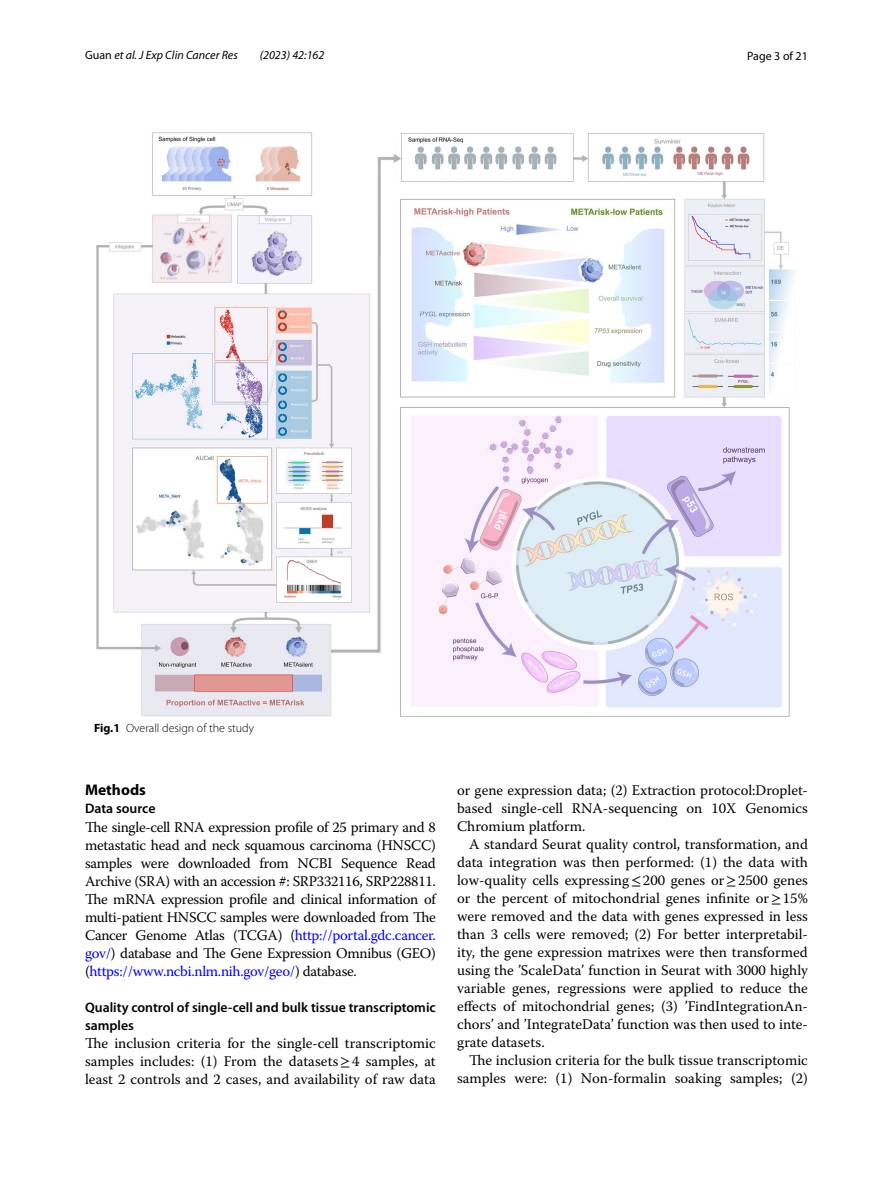
<style>
.page{position:relative;width:893px;height:1187px;background:#fff}
.page>*{position:absolute;margin:0;border:0;box-sizing:border-box;transform-origin:0 0}
.t1{font:700 15.45px "Myriad Pro";color:#000}
.t2{font:14.7px/18px "Warnock Pro";color:#000;text-align:justify}
.t3{font:600 13.8px/18px "Myriad Pro";color:#000}
.t4{font:italic 12px "Myriad Pro";color:#000}
.t5{font:300 12px "Myriad Pro";color:#000}
.t6{font:12px "Myriad Pro";color:#000}
.s1{font-style:normal}
.s2{font-weight:700}
.s3{color:#00f}
.s4{font-family:"STIX"}
</style>
<div class="page">
<img style="left:96px;top:133px;width:699px;height:583px">
<p class="t4" style="left:85px;top:48px;width:154px"><span class="s1">Guan</span> et al. J Exp Clin Cancer Res</p>
<p class="t4" style="left:260px;top:48px;width:66px">(2023) 42:162</p>
<p class="t6" style="left:747px;top:48px;width:62px">Page 3 of 21</p>
<p class="t5" style="left:94px;top:721px;width:162px"><span class="s2">Fig.1</span> Overall design of the study</p>
<p class="t1" style="left:85px;top:780px;width:62px">Methods</p>
<p class="t3" style="left:85px;top:799px;width:72px">Data source</p>
<p class="t2" style="left:85px;top:817px;width:352px">The single-cell RNA expression profile of 25 primary and 8 metastatic head and neck squamous carcinoma (HNSCC) samples were downloaded from NCBI Sequence Read Archive (SRA) with an accession #: SRP332116, SRP228811.<br>The mRNA expression profile and clinical information of multi-patient HNSCC samples were downloaded from The Cancer Genome Atlas (TCGA) (<span class="s3">http://portal.gdc.cancer. gov/</span>) database and The Gene Expression Omnibus (GEO) (<span class="s3">https://www.ncbi.nlm.nih.gov/geo/</span>) database.</p>
<p class="t3" style="left:85px;top:997px;width:352px">Quality control of single‑cell and bulk tissue transcriptomic samples</p>
<p class="t2" style="left:85px;top:1033px;width:352px">The inclusion criteria for the single-cell transcriptomic samples includes: (1) From the datasets<span class="s4">≥</span>4 samples, at least 2 controls and 2 cases, and availability of raw data</p>
<p class="t2" style="left:457px;top:780px;width:352px">or gene expression data; (2) Extraction protocol:Droplet&shy;based single-cell RNA-sequencing on 10X Genomics Chromium platform.</p>
<p class="t2" style="left:457px;top:834px;width:352px;text-indent:12px">A standard Seurat quality control, transformation, and data integration was then performed: (1) the data with low-quality cells expressing<span class="s4">≤</span>200 genes or<span class="s4">≥</span>2500 genes or the percent of mitochondrial genes infinite or<span class="s4">≥</span>15% were removed and the data with genes expressed in less than 3 cells were removed; (2) For better interpretabil&shy;ity, the gene expression matrixes were then transformed using the ’ScaleData’ function in Seurat with 3000 highly variable genes, regressions were applied to reduce the effects of mitochondrial genes; (3) ’FindIntegrationAn&shy;chors’ and ’IntegrateData’ function was then used to inte&shy;grate datasets.</p>
<p class="t2" style="left:457px;top:1050px;width:352px;text-align:right">The inclusion criteria for the bulk tissue transcriptomic samples were: (1) Non-formalin soaking samples; (2)</p>
</div>
